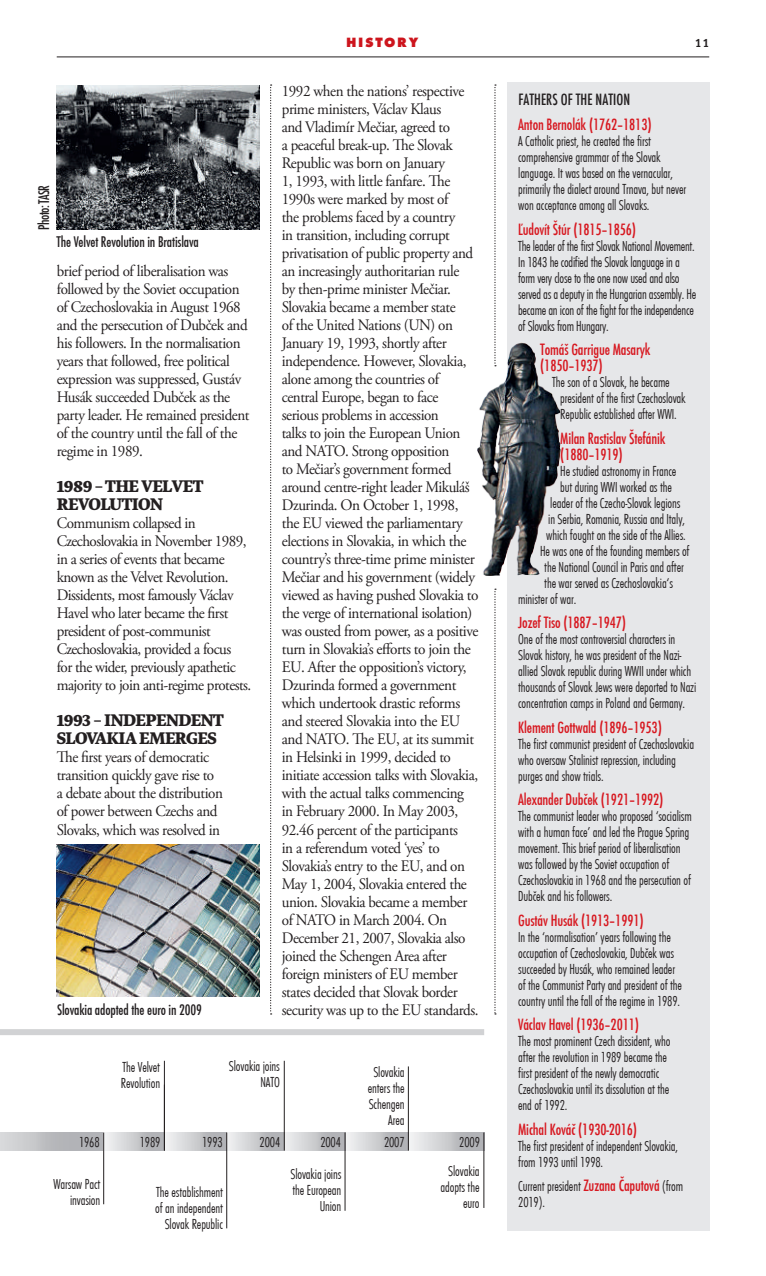
<style>
.page{position:relative;width:766px;height:1276px;background:#fff}
.page>*{position:absolute;margin:0;border:0;box-sizing:border-box;transform-origin:0 0}
.t1{font:700 20px/18px "SME Greta Text";letter-spacing:-.03em;color:#231f20;scale:.94 1}
.t2{font:17px/16px "Futura Cond TCE Med";letter-spacing:-.01em;color:#d7171f;scale:.96 1}
.t3{font:17px "Futura Cond TCE Med";letter-spacing:.005em;color:#231f20;scale:.96 1}
.t4{font:16px/18px "Adobe Garamond Pro";letter-spacing:-.03em;color:#231f20;scale:.94 1}
.t5{font:16px "Futura Cond TCE Med";letter-spacing:-.01em;color:#231f20;scale:.96 1}
.t6{font:16px "Futura Cond TCE Med";letter-spacing:-.04em;color:#231f20;scale:.96 1}
.t7{font:15px/16px "Futura Cond TCE Lig";letter-spacing:-.01em;color:#231f20;scale:.96 1}
.t8{font:14px "Futura TCE Ext Bol";letter-spacing:.115em;color:#cd151d}
.t9{font:12px "Officina Sans Itc TCE Bol";color:#231f20}
.s1{font-family:"Futura Cond TCE Med";font-size:17px;color:#d7171f}
</style>
<div class="page">
<hr style="left:57px;top:57px;width:652px;height:1px;background:#231f20">
<svg style="left:270px;top:84px;width:1px;height:930px"></svg>
<svg style="left:494px;top:84px;width:2px;height:258px"></svg>
<svg style="left:494px;top:588px;width:2px;height:426px"></svg>
<img style="left:57px;top:85px;width:202px;height:144px">
<img style="left:57px;top:845px;width:202px;height:151px">
<div style="left:408px;top:1132px;width:76px;height:18px;background:linear-gradient(to right,#f2f3f4,#a7a8ac)"></div>
<div style="left:345px;top:1132px;width:63px;height:18px;background:linear-gradient(to right,#f2f3f4,#a5a7ab)"></div>
<div style="left:281px;top:1132px;width:64px;height:18px;background:linear-gradient(to right,#f1f2f3,#a7a8ad)"></div>
<svg style="left:227px;top:1132px;width:57px;height:18px"></svg>
<div style="left:0;top:1132px;width:104px;height:18px;background:linear-gradient(to right,#d4d5d7,#a9aaae)"></div>
<div style="left:164px;top:1132px;width:63px;height:18px;background:linear-gradient(to right,#f3f3f4,#a5a6aa)"></div>
<div style="left:104px;top:1132px;width:60px;height:18px;background:linear-gradient(to right,#f2f2f3,#a8a9ad)"></div>
<div style="left:0;top:1029px;width:484px;height:6px;background:#d1d2d4"></div>
<hr style="left:164px;top:1060px;width:1px;height:90px;background:#231f20">
<hr style="left:284px;top:1060px;width:1px;height:90px;background:#231f20">
<hr style="left:408px;top:1066px;width:1px;height:84px;background:#231f20">
<hr style="left:103px;top:1132px;width:1px;height:72px;background:#231f20">
<hr style="left:226px;top:1132px;width:1px;height:96px;background:#231f20">
<hr style="left:344px;top:1132px;width:1px;height:78px;background:#231f20">
<hr style="left:483px;top:1132px;width:1px;height:76px;background:#231f20">
<div style="left:506px;top:82px;width:203px;height:1148px;background:#e6e7e9"></div>
<img style="left:477px;top:342px;width:83px;height:234px">
<p class="t8" style="left:346px;top:34px;width:74px">HISTORY</p>
<p class="t9" style="left:695px;top:36px;width:16px">11</p>
<p class="t6" style="left:35px;top:230px;width:48px;rotate:-90deg">Photo: TASR</p>
<p class="t5" style="left:57px;top:233px;width:150px">The Velvet Revolution in Bratislava</p>
<p class="t4" style="left:57px;top:263px;width:206px">brief period of liberalisation was followed by the Soviet occupation of Czechoslovakia in August 1968 and the persecution of Dubček and his followers. In the normalisation years that followed, free political expression was suppressed, Gustáv<br>Husák succeeded Dubček as the party leader. He remained president of the country until the fall of the regime in 1989.</p>
<p class="t1" style="left:57px;top:477px;width:157px">1989 – THE VELVET<br>REVOLUTION</p>
<p class="t4" style="left:57px;top:515px;width:208px">Communism collapsed in<br>Czechoslovakia in November 1989, in a series of events that became known as the Velvet Revolution.<br>Dissidents, most famously Václav<br>Havel who later became the first president of post-communist<br>Czechoslovakia, provided a focus<br>for the wider, previously apathetic majority to join anti-regime protests.</p>
<p class="t1" style="left:57px;top:711px;width:179px">1993 – INDEPENDENT<br>SLOVAKIA EMERGES</p>
<p class="t4" style="left:57px;top:749px;width:178px">The first years of democratic transition quickly gave rise to a debate about the distribution of power between Czechs and<br>Slovaks, which was resolved in</p>
<p class="t5" style="left:57px;top:1000px;width:152px">Slovakia adopted the euro in 2009</p>
<p class="t4" style="left:282px;top:83px;width:211px">1992 when the nations’ respective prime ministers, Václav Klaus<br>and Vladimír Mečiar, agreed to<br>a peaceful break-up. The Slovak<br>Republic was born on January<br>1, 1993, with little fanfare. The<br>1990s were marked by most of<br>the problems faced by a country<br>in transition, including corrupt privatisation of public property and an increasingly authoritarian rule<br>by then-prime minister Mečiar.<br>Slovakia became a member state<br>of the United Nations (UN) on<br>January 19, 1993, shortly after independence. However, Slovakia, alone among the countries of central Europe, began to face serious problems in accession<br>talks to join the European Union and NATO. Strong opposition<br>to Mečiar’s government formed around centre-right leader Mikuláš<br>Dzurinda. On October 1, 1998, the EU viewed the parliamentary elections in Slovakia, in which the country’s three-time prime minister<br>Mečiar and his government (widely viewed as having pushed Slovakia to the verge of international isolation) was ousted from power, as a positive turn in Slovakia’s efforts to join the<br>EU. After the opposition’s victory,<br>Dzurinda formed a government which undertook drastic reforms and steered Slovakia into the EU and NATO. The EU, at its summit in Helsinki in 1999, decided to initiate accession talks with Slovakia, with the actual talks commencing in February 2000. In May 2003,<br>92.46 percent of the participants<br>in a referendum voted ‘yes’ to<br>Slovakia’s entry to the EU, and on<br>May 1, 2004, Slovakia entered the union. Slovakia became a member of NATO in March 2004. On<br>December 21, 2007, Slovakia also joined the Schengen Area after foreign ministers of EU member states decided that Slovak border security was up to the EU standards.</p>
<p class="t7" style="left:229px;top:1057px;width:54px;text-align:right">Slovakia joins<br>NATO</p>
<p class="t7" style="left:121px;top:1059px;width:42px">The Velvet<br>Revolution</p>
<p class="t7" style="left:367px;top:1064px;width:40px;text-align:right">Slovakia enters the<br>Schengen<br>Area</p>
<p class="t7" style="left:79px;top:1133px;width:23px">1968</p>
<p class="t7" style="left:140px;top:1133px;width:23px">1989</p>
<p class="t7" style="left:202px;top:1133px;width:23px">1993</p>
<p class="t7" style="left:259px;top:1133px;width:23px">2004</p>
<p class="t7" style="left:320px;top:1133px;width:23px">2004</p>
<p class="t7" style="left:384px;top:1133px;width:23px">2007</p>
<p class="t7" style="left:459px;top:1133px;width:23px">2009</p>
<p class="t7" style="left:155px;top:1184px;width:72px;text-align:right">The establishment of an independent<br>Slovak Republic</p>
<p class="t7" style="left:440px;top:1162px;width:42px;text-align:right">Slovakia adopts the euro</p>
<p class="t7" style="left:53px;top:1175px;width:50px;text-align:right">Warsaw Pact invasion</p>
<p class="t7" style="left:290px;top:1165px;width:54px;text-align:right">Slovakia joins the European<br>Union</p>
<p class="t3" style="left:518px;top:90px;width:118px">FATHERS OF THE NATION</p>
<p class="t2" style="left:518px;top:117px;width:140px">Anton Bernolák (1762–1813)</p>
<p class="t7" style="left:518px;top:133px;width:176px">A Catholic priest, he created the first comprehensive grammar of the Slovak language. It was based on the vernacular, primarily the dialect around Trnava, but never won acceptance among all Slovaks.</p>
<p class="t2" style="left:518px;top:221px;width:124px">Ľudovít Štúr (1815–1856)</p>
<p class="t7" style="left:518px;top:238px;width:187px">The leader of the first Slovak National Movement.<br>In 1843 he codified the Slovak language in a form very close to the one now used and also served as a deputy in the Hungarian assembly. He became an icon of the fight for the independence of Slovaks from Hungary.</p>
<p class="t2" style="left:540px;top:342px;width:116px">Tomáš Garrigue Masaryk (1850–1937)</p>
<p class="t7" style="left:560px;top:374px;width:132px;text-indent:-8px">The son of a Slovak, he became president of the first Czechoslovak<br>Republic established after WWI.</p>
<p class="t2" style="left:560px;top:430px;width:111px">Milan Rastislav Štefánik (1880–1919)</p>
<p class="t7" style="left:560px;top:463px;width:122px">He studied astronomy in France</p>
<p class="t7" style="left:560px;top:479px;width:118px">but during WWI worked as the</p>
<p class="t7" style="left:550px;top:495px;width:137px">leader of the Czecho-Slovak legions</p>
<p class="t7" style="left:548px;top:511px;width:144px">in Serbia, Romania, Russia and Italy,</p>
<p class="t7" style="left:546px;top:527px;width:147px">which fought on the side of the Allies.</p>
<p class="t7" style="left:540px;top:543px;width:157px">He was one of the founding members of</p>
<p class="t7" style="left:544px;top:559px;width:147px">the National Council in Paris and after</p>
<p class="t7" style="left:544px;top:575px;width:136px">the war served as Czechoslovakia‘s</p>
<p class="t7" style="left:518px;top:591px;width:62px">minister of war.</p>
<p class="t2" style="left:518px;top:615px;width:114px">Jozef Tiso (1887–1947)</p>
<p class="t7" style="left:518px;top:631px;width:187px">One of the most controversial characters in Slovak history, he was president of the Nazi&shy;allied Slovak republic during WWII under which thousands of Slovak Jews were deported to Nazi concentration camps in Poland and Germany.</p>
<p class="t2" style="left:518px;top:719px;width:151px">Klement Gottwald (1896–1953)</p>
<p class="t7" style="left:518px;top:736px;width:185px">The first communist president of Czechoslovakia who oversaw Stalinist repression, including purges and show trials.</p>
<p class="t2" style="left:518px;top:792px;width:153px">Alexander Dubček (1921–1992)</p>
<p class="t7" style="left:518px;top:808px;width:182px">The communist leader who proposed ‘socialism with a human face’ and led the Prague Spring movement. This brief period of liberalisation was followed by the Soviet occupation of Czechoslovakia in 1968 and the persecution of Dubček and his followers.</p>
<p class="t2" style="left:518px;top:912px;width:132px">Gustáv Husák (1913–1991)</p>
<p class="t7" style="left:518px;top:929px;width:172px">In the ‘normalisation’ years following the occupation of Czechoslovakia, Dubček was succeeded by Husák, who remained leader of the Communist Party and president of the country until the fall of the regime in 1989.</p>
<p class="t2" style="left:518px;top:1017px;width:127px">Václav Havel (1936–2011)</p>
<p class="t7" style="left:518px;top:1033px;width:160px">The most prominent Czech dissident, who after the revolution in 1989 became the first president of the newly democratic Czechoslovakia until its dissolution at the end of 1992.</p>
<p class="t2" style="left:518px;top:1121px;width:125px">Michal Kováč (1930-2016)</p>
<p class="t7" style="left:518px;top:1138px;width:168px">The first president of independent Slovakia, from 1993 until 1998.</p>
<p class="t7" style="left:518px;top:1178px;width:173px">Current president <span class="s1">Zuzana Čaputová</span> (from<br>2019).</p>
</div>
